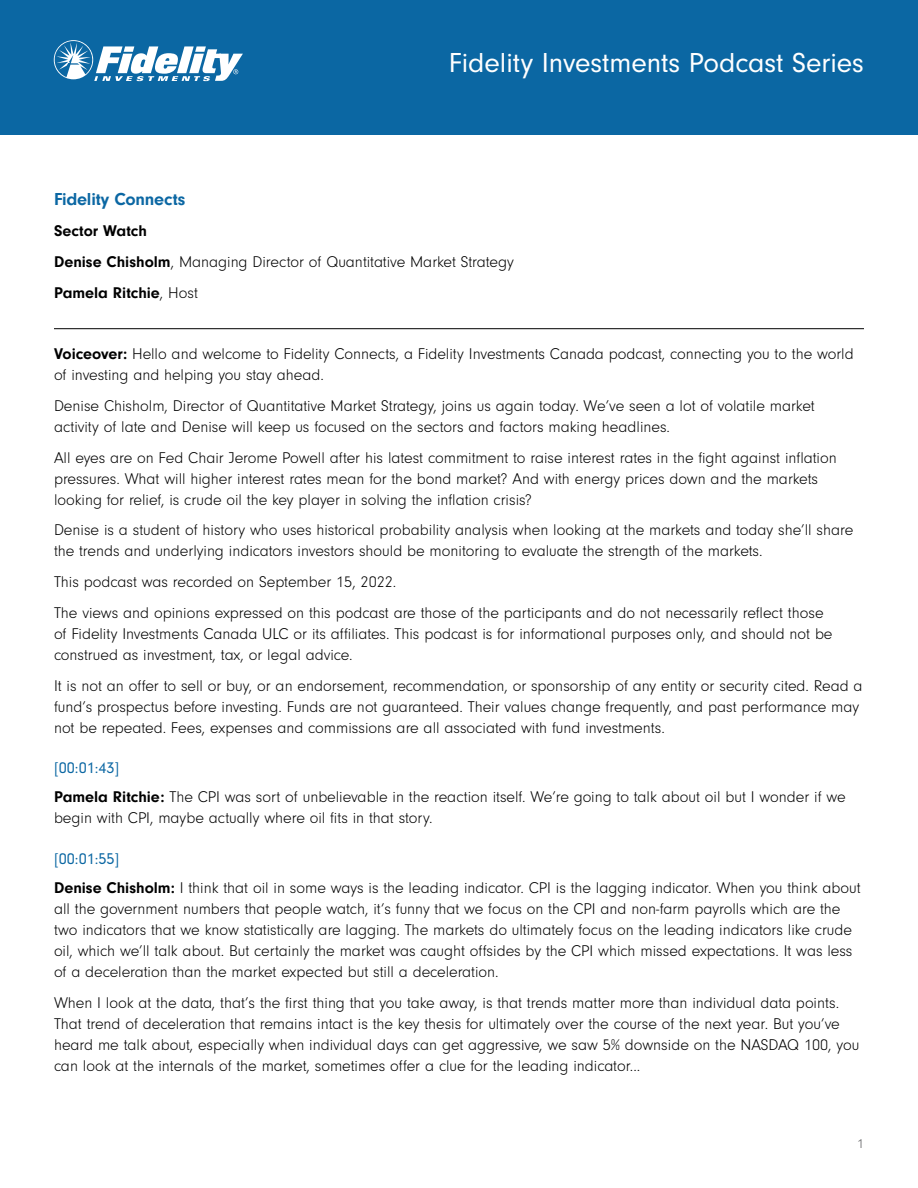
<style>
.page{position:relative;width:918px;height:1188px;background:#fff}
.page>*{position:absolute;margin:0;border:0;box-sizing:border-box;transform-origin:0 0}
.t1{font:28.5px "Neuzeit Gro";color:#fff}
.t2{font:700 18px "Neuzeit Gro";letter-spacing:-.01em;color:#0b67a3}
.t3{font:300 16.2px/21px "Neuzeit Gro";color:#000}
.t4{font:300 13.5px "Neuzeit Gro";color:#58595b}
.s1{font-weight:700}
.s2{font-weight:400;color:#0b67a3}
</style>
<div class="page">
<div style="left:0;top:0;width:918px;height:135px;background:#0b67a3"></div>
<svg style="left:54px;top:40px;width:189px;height:41px"></svg>
<hr style="left:54px;top:328px;width:810px;height:1px;background:#000">
<h1 class="t1" style="left:449px;top:47px;width:417px">Fidelity Investments Podcast Series</h1>
<p class="t2" style="left:54px;top:189px;width:133px">Fidelity Connects</p>
<p class="t3" style="left:54px;top:216px;width:461px;line-height:30.8px"><span class="s1">Sector Watch<br>Denise Chisholm</span>, Managing Director of Quantitative Market Strategy<br><span class="s1">Pamela Ritchie</span>, Host</p>
<p class="t3" style="left:54px;top:344px;width:801px"><span class="s1">Voiceover:</span> Hello and welcome to Fidelity Connects, a Fidelity Investments Canada podcast, connecting you to the world of investing and helping you stay ahead.</p>
<p class="t3" style="left:54px;top:395px;width:762px">Denise Chisholm, Director of Quantitative Market Strategy, joins us again today. We’ve seen a lot of volatile market activity of late and Denise will keep us focused on the sectors and factors making headlines.</p>
<p class="t3" style="left:54px;top:447px;width:784px">All eyes are on Fed Chair Jerome Powell after his latest commitment to raise interest rates in the fight against inflation pressures. What will higher interest rates mean for the bond market? And with energy prices down and the markets looking for relief, is crude oil the key player in solving the inflation crisis?</p>
<p class="t3" style="left:54px;top:520px;width:801px">Denise is a student of history who uses historical probability analysis when looking at the markets and today she’ll share the trends and underlying indicators investors should be monitoring to evaluate the strength of the markets.</p>
<p class="t3" style="left:54px;top:567px;width:771px;line-height:30.8px">This podcast was recorded on September 15, 2022.<br>The views and opinions expressed on this podcast are those of the participants and do not necessarily reflect those</p>
<p class="t3" style="left:54px;top:623px;width:780px">of Fidelity Investments Canada ULC or its affiliates. This podcast is for informational purposes only, and should not be construed as investment, tax, or legal advice.</p>
<p class="t3" style="left:54px;top:675px;width:810px">It is not an offer to sell or buy, or an endorsement, recommendation, or sponsorship of any entity or security cited. Read a fund’s prospectus before investing. Funds are not guaranteed. Their values change frequently, and past performance may not be repeated. Fees, expenses and commissions are all associated with fund investments.</p>
<p class="t3" style="left:54px;top:754px;width:793px;line-height:29.2px"><span class="s2">[00:01:43]<br></span><span class="s1">Pamela Ritchie:</span> The CPI was sort of unbelievable in the reaction itself. We’re going to talk about oil but I wonder if we</p>
<p class="t3" style="left:54px;top:808px;width:380px">begin with CPI, maybe actually where oil fits in that story.</p>
<p class="t3" style="left:54px;top:844px;width:808px;line-height:29.2px"><span class="s2">[00:01:55]<br></span><span class="s1">Denise Chisholm:</span> I think that oil in some ways is the leading indicator. CPI is the lagging indicator. When you think about</p>
<p class="t3" style="left:54px;top:899px;width:800px">all the government numbers that people watch, it’s funny that we focus on the CPI and non-farm payrolls which are the two indicators that we know statistically are lagging. The markets do ultimately focus on the leading indicators like crude oil, which we’ll talk about. But certainly the market was caught offsides by the CPI which missed expectations. It was less of a deceleration than the market expected but still a deceleration.</p>
<p class="t3" style="left:54px;top:992px;width:807px">When I look at the data, that’s the first thing that you take away, is that trends matter more than individual data points.<br>That trend of deceleration that remains intact is the key thesis for ultimately over the course of the next year. But you’ve heard me talk about, especially when individual days can get aggressive, we saw 5% downside on the NASDAQ 100, you can look at the internals of the market, sometimes offer a clue for the leading indicator...</p>
<p class="t4" style="left:857px;top:1137px;width:8px">1</p>
</div>
